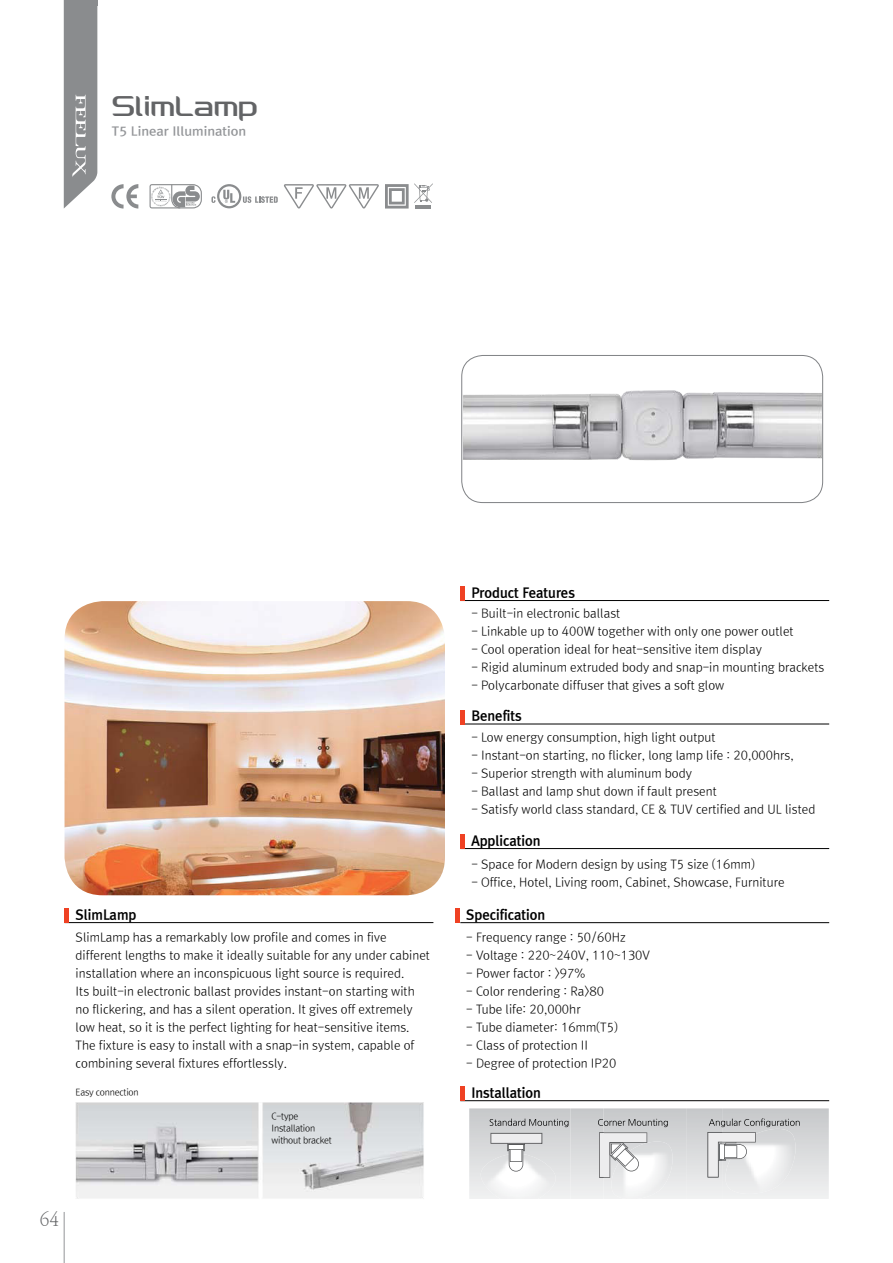
<style>
.page{position:relative;width:893px;height:1263px;background:#fff}
.page>*{position:absolute;margin:0;border:0;box-sizing:border-box;transform-origin:0 0}
.t1{font:30px "HH Feelux 1.0";color:#636466}
.t2{font:18px "Rix Mj L";color:#636466}
.t3{font:13.5px "Rix Go EB";color:#000}
.t4{font:12.15px "Rix Go B";color:#939598;scale:1.11 1}
.t5{font:12px/18px "Rix Go L";color:#000}
.t6{font:9px/12px "Rix Go L";letter-spacing:-.03em;color:#000}
</style>
<div class="page">
<img style="left:63px;top:0;width:767px;height:1263px">
<div style="left:461px;top:355px;width:362px;height:148px;border:1px solid #808285;border-radius:21px"></div>
<img style="left:686px;top:1091px;width:144px;height:157px">
<img style="left:722px;top:1108px;width:107px;height:91px">
<img style="left:724px;top:1177px;width:73px;height:17px">
<img style="left:431px;top:1100px;width:291px;height:153px">
<img style="left:686px;top:1101px;width:36px;height:147px">
<img style="left:610px;top:1141px;width:64px;height:58px">
<img style="left:571px;top:1101px;width:33px;height:152px">
<img style="left:500px;top:1199px;width:38px;height:5px">
<img style="left:481px;top:1153px;width:75px;height:46px">
<svg style="left:490px;top:1133px;width:52px;height:38px"></svg>
<svg style="left:490px;top:1118px;width:78px;height:9px"></svg>
<svg style="left:598px;top:1119px;width:70px;height:59px"></svg>
<svg style="left:707px;top:1118px;width:93px;height:59px"></svg>
<svg style="left:111px;top:184px;width:27px;height:25px"></svg>
<svg style="left:284px;top:184px;width:95px;height:25px"></svg>
<svg style="left:385px;top:183px;width:48px;height:26px"></svg>
<svg style="left:150px;top:184px;width:52px;height:24px"></svg>
<svg style="left:211px;top:184px;width:67px;height:24px"></svg>
<hr style="left:460px;top:600px;width:369px;height:1px;background:#000">
<hr style="left:460px;top:724px;width:369px;height:1px;background:#000">
<hr style="left:460px;top:848px;width:369px;height:1px;background:#000">
<hr style="left:460px;top:922px;width:369px;height:1px;background:#000">
<hr style="left:460px;top:1100px;width:369px;height:1px;background:#000">
<hr style="left:65px;top:922px;width:368px;height:1px;background:#000">
<hr style="left:455px;top:908px;width:4px;height:15px;background:#ef4123">
<div style="left:460px;top:586px;width:5px;height:15px;background:#ef4123"></div>
<div style="left:460px;top:710px;width:5px;height:14px;background:#ef4123"></div>
<div style="left:460px;top:834px;width:5px;height:15px;background:#ef4123"></div>
<div style="left:460px;top:1086px;width:5px;height:15px;background:#ef4123"></div>
<hr style="left:65px;top:908px;width:4px;height:15px;background:#ef4123">
<img style="left:65px;top:601px;width:380px;height:294px">
<h1 class="t1" style="left:112px;top:91px;width:148px">SlimLamp</h1>
<p class="t4" style="left:112px;top:124px;width:123px">T5 Linear Illumination</p>
<p class="t3" style="left:76px;top:906px;width:62px">SlimLamp</p>
<p class="t5" style="left:76px;top:928px;width:356px">SlimLamp has a remarkably low profile and comes in five different lengths to make it ideally suitable for any under cabinet installation where an inconspicuous light source is required.<br>Its built-in electronic ballast provides instant-on starting with no flickering, and has a silent operation. It gives off extremely low heat, so it is the perfect lighting for heat-sensitive items.<br>The fixture is easy to install with a snap-in system, capable of combining several fixtures effortlessly.</p>
<p class="t6" style="left:76px;top:1086px;width:65px">Easy connection</p>
<p class="t6" style="left:272px;top:1110px;width:62px">C-type<br>Installation without bracket</p>
<h2 class="t2" style="left:40px;top:1209px;width:21px">64</h2>
<p class="t3" style="left:471px;top:584px;width:105px">Product Features</p>
<p class="t5" style="left:471px;top:605px;width:151px">- Built-in electronic ballast</p>
<p class="t5" style="left:471px;top:623px;width:324px">- Linkable up to 400W together with only one power outlet</p>
<p class="t5" style="left:471px;top:641px;width:292px">- Cool operation ideal for heat-sensitive item display</p>
<p class="t5" style="left:471px;top:659px;width:355px">- Rigid aluminum extruded body and snap-in mounting brackets</p>
<p class="t5" style="left:471px;top:677px;width:255px">- Polycarbonate diffuser that gives a soft glow</p>
<p class="t5" style="left:471px;top:728px;width:246px">- Low energy consumption, high light output</p>
<p class="t5" style="left:471px;top:746px;width:324px">- Instant-on starting, no flicker, long lamp life : 20,000hrs,</p>
<p class="t5" style="left:471px;top:764px;width:222px">- Superior strength with aluminum body</p>
<p class="t5" style="left:471px;top:782px;width:247px">- Ballast and lamp shut down if fault present</p>
<p class="t5" style="left:471px;top:800px;width:346px">- Satisfy world class standard, CE &amp; TUV certified and UL listed</p>
<p class="t3" style="left:471px;top:708px;width:52px">Benefits</p>
<p class="t3" style="left:471px;top:832px;width:71px">Application</p>
<p class="t5" style="left:471px;top:855px;width:285px">- Space for Modern design by using T5 size (16mm)</p>
<p class="t5" style="left:471px;top:873px;width:315px">- Office, Hotel, Living room, Cabinet, Showcase, Furniture</p>
<p class="t3" style="left:466px;top:906px;width:81px">Specification</p>
<p class="t5" style="left:466px;top:928px;width:161px">- Frequency range : 50/60Hz</p>
<p class="t5" style="left:466px;top:946px;width:185px">- Voltage : 220~240V, 110~130V</p>
<p class="t5" style="left:466px;top:964px;width:120px">- Power factor : &gt;97%</p>
<p class="t5" style="left:466px;top:982px;width:139px">- Color rendering : Ra&gt;80</p>
<p class="t5" style="left:466px;top:1000px;width:116px">- Tube life: 20,000hr</p>
<p class="t5" style="left:466px;top:1018px;width:153px">- Tube diameter: 16mm(T5)</p>
<p class="t5" style="left:466px;top:1036px;width:123px">- Class of protection II</p>
<p class="t5" style="left:466px;top:1054px;width:152px">- Degree of protection IP20</p>
<p class="t3" style="left:471px;top:1085px;width:71px">Installation</p>
</div>
